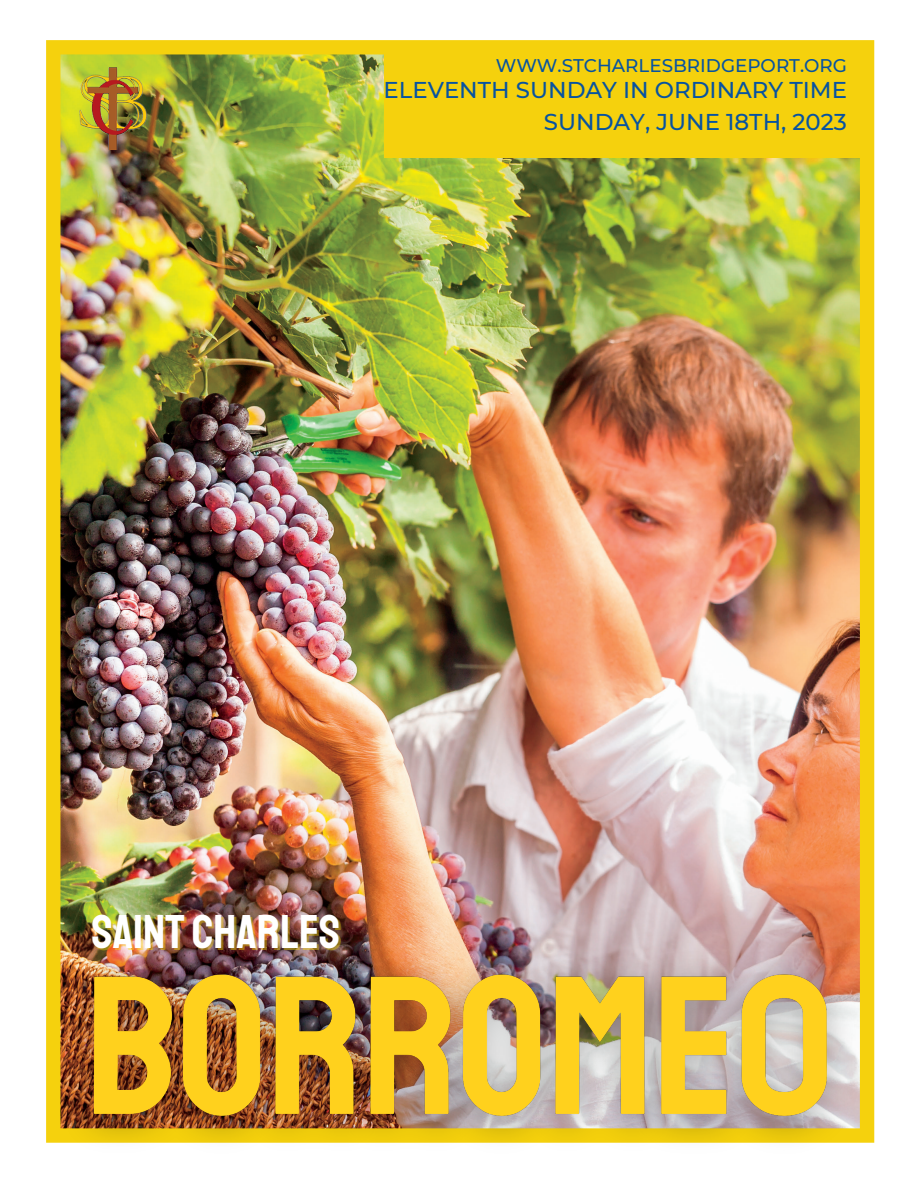
<style>
.page{position:relative;width:918px;height:1188px;background:#fff}
.page>*{position:absolute;margin:0;border:0;box-sizing:border-box;transform-origin:0 0}
.t1{font:48px "Staatliches";color:#fff}
.t2{font:500 22.8px "Montserrat";color:#0753a1}
.t3{font:500 18.3px "Montserrat";color:#0753a1}
</style>
<div class="page">
<img style="left:46px;top:40px;width:828px;height:847px">
<img style="left:80px;top:67px;width:67px;height:82px">
<div style="left:384px;top:52px;width:482px;height:105px;background:#f5d10d"></div>
<img style="left:46px;top:887px;width:829px;height:256px">
<p class="t3" style="left:496px;top:55px;width:353px">WWW.STCHARLESBRIDGEPORT.ORG</p>
<p class="t2" style="left:384px;top:76px;width:465px">ELEVENTH SUNDAY IN ORDINARY TIME</p>
<p class="t2" style="left:544px;top:108px;width:305px">SUNDAY, JUNE 18TH, 2023</p>
<p class="t1" style="left:92px;top:902px;width:250px">SAINT CHARLES</p>
</div>
